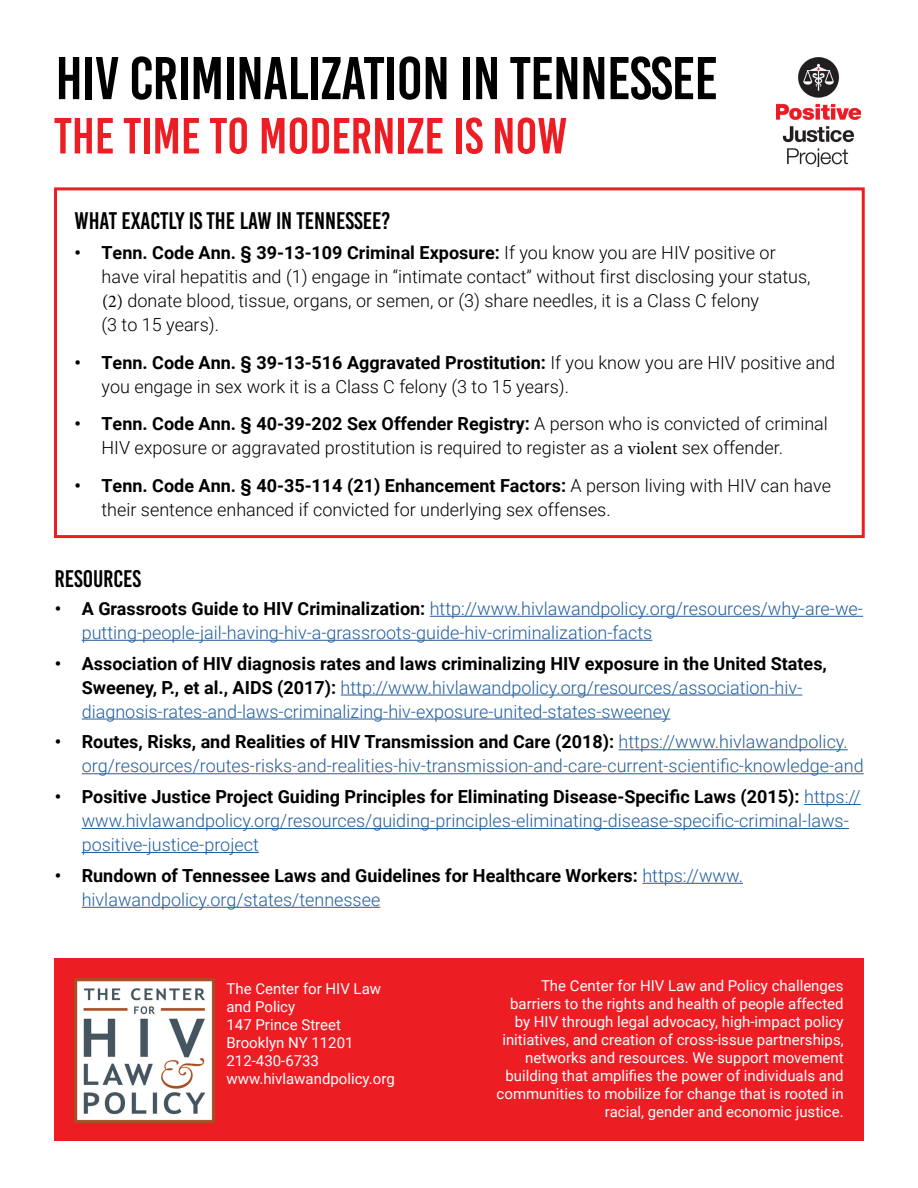
<style>
.page{position:relative;width:918px;height:1188px;background:#fff}
.page>*{position:absolute;margin:0;border:0;box-sizing:border-box;transform-origin:0 0}
.t1{font:60.15px "Bebas Kai";letter-spacing:-.01em;color:#000}
.t2{font:50.7px "Bebas Kai";color:#ed1d24}
.t3{font:24px "Bebas Kai";color:#000}
.t4{font:300 18px/24px "Roboto";color:#215e9e}
.t5{font:300 18px/24px "Roboto";color:#000}
.t6{font:700 18px/24px "Roboto";color:#000}
.t7{font:15px/18px "Roboto";color:#fff}
.s1{font-weight:700}
.s2{font-family:"Minion Pro";font-weight:400}
.s3{font-weight:700;color:#000}
.s4{font-weight:300;color:#215e9e}
</style>
<div class="page">
<div style="left:55px;top:958px;width:809px;height:182px;background:#ed1d24"></div>
<hr style="left:430px;top:616px;width:433px;height:1px;background:#215e9e">
<hr style="left:82px;top:640px;width:570px;height:1px;background:#215e9e">
<hr style="left:341px;top:695px;width:461px;height:1px;background:#215e9e">
<hr style="left:82px;top:719px;width:588px;height:1px;background:#215e9e">
<hr style="left:619px;top:749px;width:229px;height:1px;background:#215e9e">
<hr style="left:82px;top:773px;width:782px;height:1px;background:#215e9e">
<hr style="left:804px;top:804px;width:57px;height:1px;background:#215e9e">
<hr style="left:82px;top:828px;width:767px;height:1px;background:#215e9e">
<hr style="left:82px;top:852px;width:177px;height:1px;background:#215e9e">
<hr style="left:642px;top:883px;width:101px;height:1px;background:#215e9e">
<hr style="left:82px;top:907px;width:298px;height:1px;background:#215e9e">
<div style="left:54px;top:187px;width:811px;height:351px;border:3px solid #ed1d24"></div>
<img style="left:75px;top:978px;width:140px;height:144px">
<img style="left:776px;top:57px;width:84px;height:110px">
<h1 class="t1" style="left:56px;top:46px;width:664px">HIV CRIMINALIZATION IN TENNESSEE</h1>
<h2 class="t2" style="left:54px;top:109px;width:515px">THE TIME TO MODERNIZE IS NOW</h2>
<h3 class="t3" style="left:75px;top:207px;width:317px">WHAT EXACTLY IS THE LAW IN TENNESSEE?</h3>
<p class="t5" style="left:102px;top:240px;width:711px;text-indent:-27px"><span class="s1">• Tenn. Code Ann. § 39-13-109 Criminal Exposure:</span> If you know you are HIV positive or have viral hepatitis and (1) engage in “intimate contact” without first disclosing your status, <span class="s2">(2)</span> donate blood, tissue, organs, or semen, or (3) share needles, it is a Class C felony<br>(3 to 15 years).</p>
<p class="t5" style="left:102px;top:350px;width:735px;text-indent:-27px"><span class="s1">• Tenn. Code Ann. § 39-13-516 Aggravated Prostitution:</span> If you know you are HIV positive and you engage in sex work it is a Class C felony (3 to 15 years).</p>
<p class="t5" style="left:102px;top:411px;width:728px;line-height:23.5px;text-indent:-27px"><span class="s1">• Tenn. Code Ann. § 40-39-202 Sex Offender Registry:</span> A person who is convicted of criminal<br>HIV exposure or aggravated prostitution is required to register as a <span class="s2">violent</span> sex offender.</p>
<p class="t5" style="left:102px;top:473px;width:731px;text-indent:-27px"><span class="s1">• Tenn. Code Ann. § 40-35-114 (21) Enhancement Factors:</span> A person living with HIV can have their sentence enhanced if convicted for underlying sex offenses.</p>
<h3 class="t3" style="left:55px;top:566px;width:88px">RESOURCES</h3>
<p class="t4" style="left:82px;top:596px;width:783px;text-indent:-27px"><span class="s3">• A Grassroots Guide to HIV Criminalization:</span> http://www.hivlawandpolicy.org/resources/why-are-we&shy;putting-people-jail-having-hiv-a-grassroots-guide-hiv-criminalization-facts</p>
<p class="t4" style="left:82px;top:651px;width:747px;text-indent:-27px"><span class="s3">• Association of HIV diagnosis rates and laws criminalizing HIV exposure in the United States,<br>Sweeney, P., et al., AIDS (2017):</span> http://www.hivlawandpolicy.org/resources/association-hiv&shy;diagnosis-rates-and-laws-criminalizing-hiv-exposure-united-states-sweeney</p>
<p class="t4" style="left:82px;top:729px;width:784px;text-indent:-27px"><span class="s3">• Routes, Risks, and Realities of HIV Transmission and Care (2018):</span> https://www.hivlawandpolicy. org/resources/routes-risks-and-realities-hiv-transmission-and-care-current-scientific-knowledge-and</p>
<p class="t4" style="left:82px;top:784px;width:781px;text-indent:-27px"><span class="s3">• Positive Justice Project Guiding Principles for Eliminating Disease-Specific Laws (2015):</span> https:// www.hivlawandpolicy.org/resources/guiding-principles-eliminating-disease-specific-criminal-laws&shy;positive-justice-project</p>
<p class="t6" style="left:82px;top:863px;width:663px;text-indent:-27px">• Rundown of Tennessee Laws and Guidelines for Healthcare Workers: <span class="s4">https://www. hivlawandpolicy.org/states/tennessee</span></p>
<p class="t7" style="left:226px;top:979px;width:170px">The Center for HIV Law and Policy<br>147 Prince Street<br>Brooklyn NY 11201<br>212-430-6733 www.hivlawandpolicy.org</p>
<p class="t7" style="left:497px;top:976px;width:349px;text-align:right">The Center for HIV Law and Policy challenges barriers to the rights and health of people affected by HIV through legal advocacy, high-impact policy initiatives, and creation of cross-issue partnerships, networks and resources. We support movement building that amplifies the power of individuals and communities to mobilize for change that is rooted in racial, gender and economic justice.</p>
</div>
